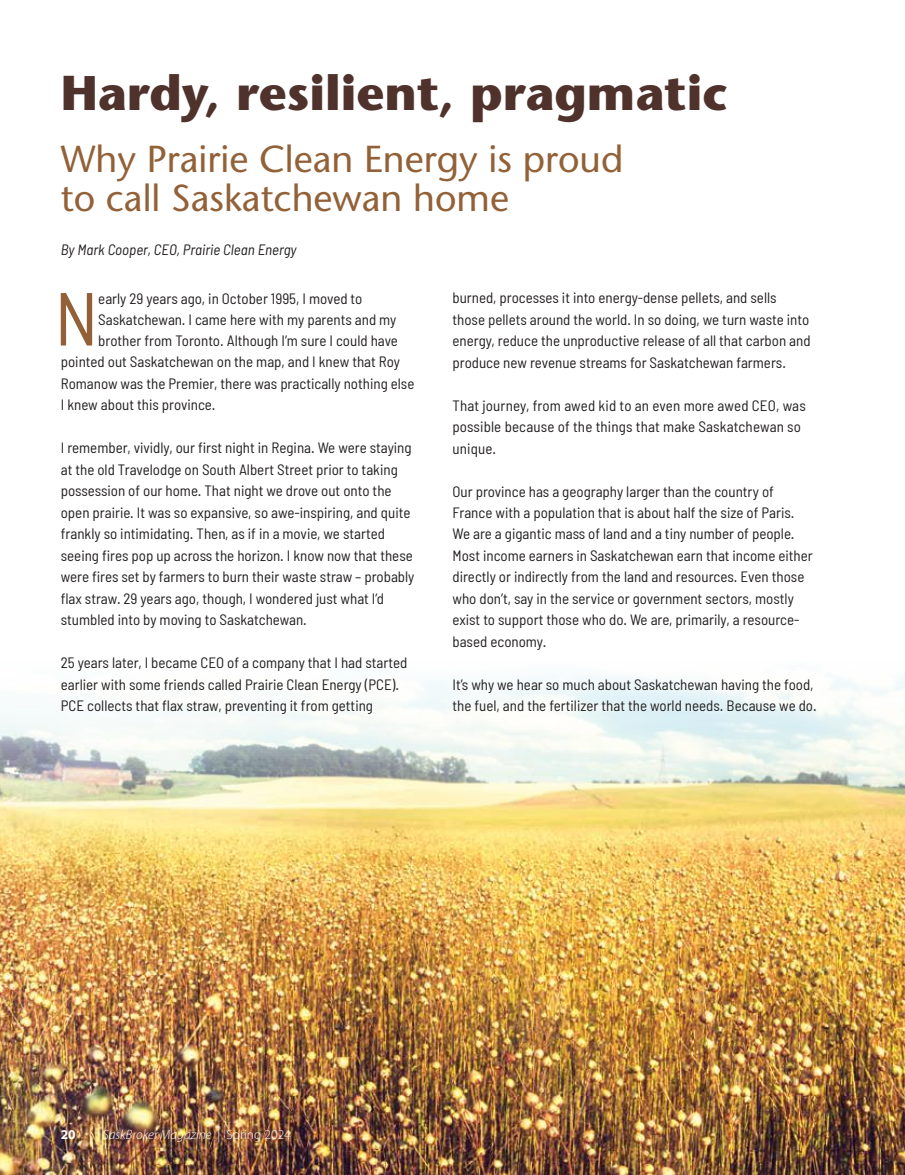
<style>
.page{position:relative;width:905px;height:1175px;background:#fff}
.page>*{position:absolute;margin:0;border:0;box-sizing:border-box;transform-origin:0 0}
.t1{font:semi-condensed 75px "Barlow";color:#926138}
.t2{font:700 48.9px "Stone Sans";color:#50322c}
.t3{font:37.5px/39.2px "Stone Sans";color:#926138}
.t4{font:semi-condensed 15px/21.5px "Barlow";color:#231f20}
.t5{font:italic semi-condensed 15px "Barlow";color:#231f20}
.t6{font:italic 300 13.5px "Myriad Pro";color:#fff}
.t7{font:700 13.5px "Myriad Pro";color:#fff}
.s1{font-style:normal}
</style>
<div class="page">
<img style="left:0;top:675px;width:904px;height:499px">
<h2 class="t2" style="left:61px;top:64px;width:668px">Hardy, resilient, pragmatic</h2>
<h3 class="t3" style="left:61px;top:139px;width:564px">Why Prairie Clean Energy is proud to call Saskatchewan home</h3>
<p class="t5" style="left:61px;top:240px;width:237px">By Mark Cooper, CEO, Prairie Clean Energy</p>
<h1 class="t1" style="left:55px;top:270px;width:45px">N</h1>
<p class="t4" style="left:98px;top:287px;width:266px">early 29 years ago, in October 1995, I moved to</p>
<p class="t4" style="left:98px;top:308px;width:300px">Saskatchewan. I came here with my parents and my</p>
<p class="t4" style="left:98px;top:329px;width:301px">brother from Toronto. Although I’m sure I could have</p>
<p class="t4" style="left:61px;top:350px;width:341px">pointed out Saskatchewan on the map, and I knew that Roy</p>
<p class="t4" style="left:61px;top:372px;width:355px">Romanow was the Premier, there was practically nothing else</p>
<p class="t4" style="left:61px;top:393px;width:156px">I knew about this province.</p>
<p class="t4" style="left:61px;top:436px;width:355px">I remember, vividly, our first night in Regina. We were staying at the old Travelodge on South Albert Street prior to taking possession of our home. That night we drove out onto the open prairie. It was so expansive, so awe-inspiring, and quite frankly so intimidating. Then, as if in a movie, we started seeing fires pop up across the horizon. I know now that these were fires set by farmers to burn their waste straw – probably flax straw. 29 years ago, though, I wondered just what I’d stumbled into by moving to Saskatchewan.</p>
<p class="t4" style="left:61px;top:651px;width:348px">25 years later, I became CEO of a company that I had started earlier with some friends called Prairie Clean Energy (PCE).<br>PCE collects that flax straw, preventing it from getting</p>
<p class="t4" style="left:452px;top:287px;width:359px">burned, processes it into energy-dense pellets, and sells those pellets around the world. In so doing, we turn waste into energy, reduce the unproductive release of all that carbon and produce new revenue streams for Saskatchewan farmers.</p>
<p class="t4" style="left:452px;top:394px;width:355px">That journey, from awed kid to an even more awed CEO, was possible because of the things that make Saskatchewan so unique.</p>
<p class="t4" style="left:452px;top:480px;width:362px">Our province has a geography larger than the country of France with a population that is about half the size of Paris.<br>We are a gigantic mass of land and a tiny number of people.<br>Most income earners in Saskatchewan earn that income either directly or indirectly from the land and resources. Even those who don’t, say in the service or government sectors, mostly exist to support those who do. We are, primarily, a resource&shy;based economy.</p>
<p class="t4" style="left:452px;top:673px;width:365px">It’s why we hear so much about Saskatchewan having the food, the fuel, and the fertilizer that the world needs. Because we do.</p>
<p class="t7" style="left:61px;top:1126px;width:16px">20</p>
<p class="t6" style="left:103px;top:1127px;width:189px">SaskBroker Magazine <span class="s1">| Spring 2024</span></p>
</div>
